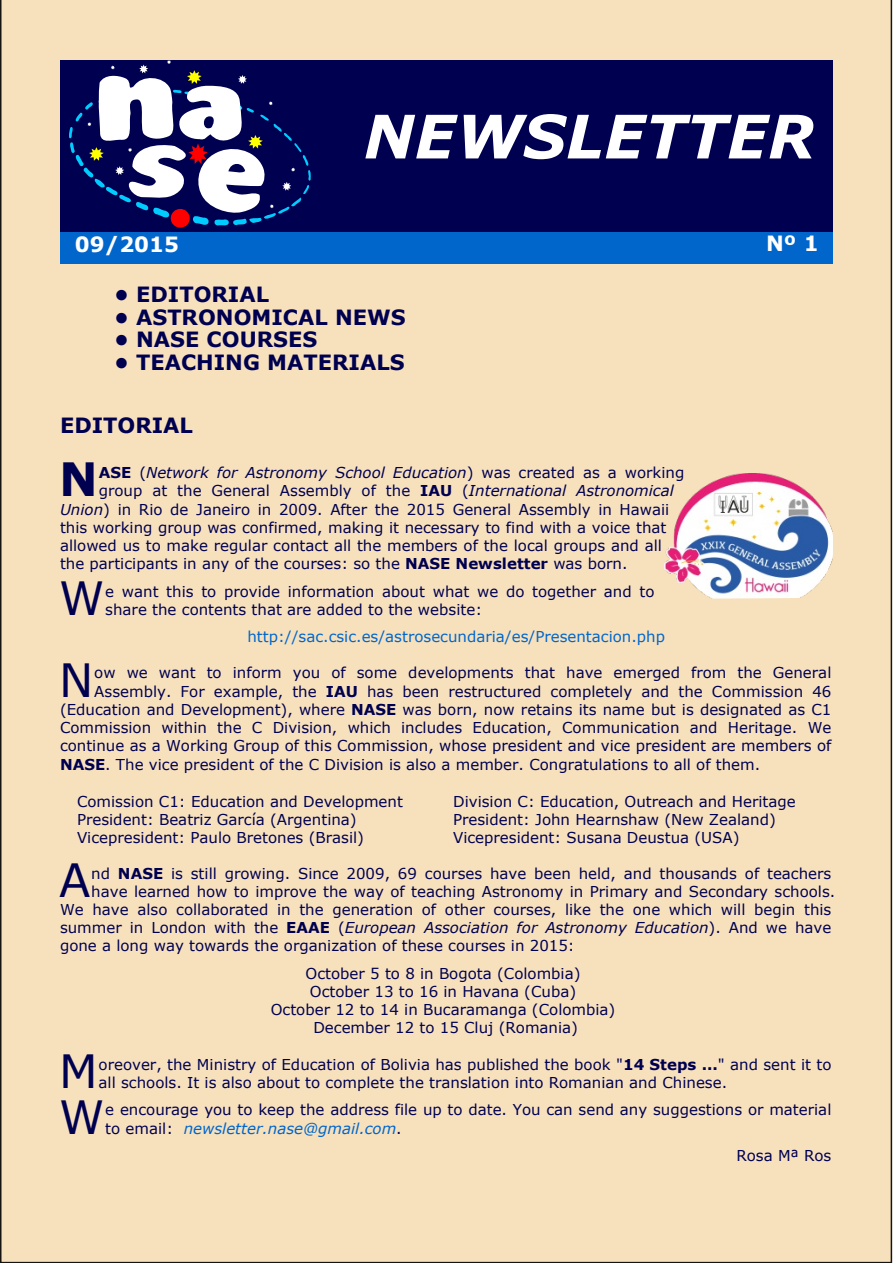
<style>
.page{position:relative;width:893px;height:1263px;background:#fff}
.page>*{position:absolute;margin:0;border:0;box-sizing:border-box;transform-origin:0 0}
.t1{font:italic 700 60px "Verdana";color:#fff}
.t2{font:45.75px "Verdana";color:#000050}
.t3{font:700 45.75px "Verdana";color:#000050}
.t4{font:700 21px "Verdana";color:#000050}
.t5{font:700 21px "Verdana";color:#fff}
.t6{font:15px/18.3px "Verdana";color:#000050}
.t7{font:italic 15px "Verdana";color:#000050}
.t8{font:15px "Verdana";color:#06c}
.s1{font-weight:700;font-style:normal}
.s2{font-style:normal}
.s3{font-weight:700}
.s4{font-style:italic}
.s5{font-style:italic;color:#06c}
</style>
<div class="page">
<div style="left:0;top:0;width:892px;height:1263px;background:#f7e1bd"></div>
<div style="left:60px;top:60px;width:773px;height:174px;background:#000050"></div>
<div style="left:60px;top:232px;width:773px;height:31px;background:#06c"></div>
<img style="left:665px;top:473px;width:168px;height:126px">
<svg style="left:69px;top:60px;width:242px;height:166px"></svg>
<div style="left:171px;top:209px;width:19px;height:19px;background:#f00;border-radius:50%"></div>
<h1 class="t1" style="left:364px;top:98px;width:453px">NEWSLETTER</h1>
<h3 class="t5" style="left:75px;top:231px;width:106px">09/2015</h3>
<h3 class="t5" style="left:766px;top:229px;width:54px">Nº 1</h3>
<h3 class="t4" style="left:114px;top:281px;width:157px">• EDITORIAL</h3>
<h3 class="t4" style="left:114px;top:304px;width:293px">• ASTRONOMICAL NEWS</h3>
<h3 class="t4" style="left:114px;top:326px;width:205px">• NASE COURSES</h3>
<h3 class="t4" style="left:114px;top:349px;width:292px">• TEACHING MATERIALS</h3>
<h3 class="t4" style="left:60px;top:411px;width:134px">EDITORIAL</h3>
<h2 class="t3" style="left:59px;top:450px;width:40px">N</h2>
<p class="t7" style="left:99px;top:463px;width:587px"><span class="s1">ASE</span> <span class="s2">(</span>Network for Astronomy School Education<span class="s2">) was created as a working</span></p>
<p class="t6" style="left:99px;top:481px;width:577px">group at the General Assembly of the <span class="s3">IAU</span> (<span class="s4">International Astronomical</span></p>
<p class="t6" style="left:60px;top:499px;width:611px"><span class="s4">Union</span>) in Rio de Janeiro in 2009. After the 2015 General Assembly in Hawaii</p>
<p class="t6" style="left:60px;top:518px;width:608px">this working group was confirmed, making it necessary to find with a voice that</p>
<p class="t6" style="left:60px;top:536px;width:603px">allowed us to make regular contact all the members of the local groups and all</p>
<p class="t6" style="left:60px;top:554px;width:569px">the participants in any of the courses: so the <span class="s3">NASE Newsletter</span> was born.</p>
<h2 class="t2" style="left:59px;top:569px;width:47px">W</h2>
<p class="t6" style="left:105px;top:581px;width:551px">e want this to provide information about what we do together and to share the contents that are added to the website:</p>
<p class="t8" style="left:247px;top:627px;width:419px">http://sac.csic.es/astrosecundaria/es/Presentacion.php</p>
<h2 class="t2" style="left:59px;top:651px;width:36px">N</h2>
<p class="t6" style="left:94px;top:663px;width:739px">ow we want to inform you of some developments that have emerged from the General</p>
<p class="t6" style="left:94px;top:681px;width:739px">Assembly. For example, the <span class="s3">IAU</span> has been restructured completely and the Commission 46</p>
<p class="t6" style="left:60px;top:700px;width:773px">(Education and Development), where <span class="s3">NASE</span> was born, now retains its name but is designated as C1</p>
<p class="t6" style="left:60px;top:718px;width:773px">Commission within the C Division, which includes Education, Communication and Heritage. We</p>
<p class="t6" style="left:60px;top:736px;width:773px">continue as a Working Group of this Commission, whose president and vice president are members of</p>
<p class="t6" style="left:60px;top:754px;width:702px"><span class="s3">NASE</span>. The vice president of the C Division is also a member. Congratulations to all of them.</p>
<p class="t6" style="left:77px;top:791px;width:327px">Comission C1: Education and Development<br>President: Beatriz García (Argentina)<br>Vicepresident: Paulo Bretones (Brasil)</p>
<p class="t6" style="left:453px;top:791px;width:344px">Division C: Education, Outreach and Heritage<br>President: John Hearnshaw (New Zealand)<br>Vicepresident: Susana Deustua (USA)</p>
<h2 class="t2" style="left:59px;top:851px;width:33px">A</h2>
<p class="t6" style="left:91px;top:863px;width:742px">nd <span class="s3">NASE</span> is still growing. Since 2009, 69 courses have been held, and thousands of teachers</p>
<p class="t6" style="left:91px;top:882px;width:745px">have learned how to improve the way of teaching Astronomy in Primary and Secondary schools.</p>
<p class="t6" style="left:60px;top:900px;width:773px">We have also collaborated in the generation of other courses, like the one which will begin this</p>
<p class="t7" style="left:60px;top:918px;width:773px"><span class="s2">summer in London with the</span> <span class="s1">EAAE</span> <span class="s2">(</span>European Association for Astronomy Education<span class="s2">). And we have</span></p>
<p class="t6" style="left:60px;top:936px;width:516px">gone a long way towards the organization of these courses in 2015:</p>
<p class="t6" style="left:271px;top:963px;width:346px;text-align:center">October 5 to 8 in Bogota (Colombia)<br>October 13 to 16 in Havana (Cuba)<br>October 12 to 14 in Bucaramanga (Colombia)<br>December 12 to 15 Cluj (Romania)</p>
<h2 class="t2" style="left:59px;top:1042px;width:40px">M</h2>
<p class="t6" style="left:99px;top:1055px;width:734px">oreover, the Ministry of Education of Bolivia has published the book "<span class="s3">14 Steps ...</span>" and sent it to all schools. It is also about to complete the translation into Romanian and Chinese.</p>
<h2 class="t2" style="left:59px;top:1087px;width:47px">W</h2>
<p class="t6" style="left:105px;top:1100px;width:728px">e encourage you to keep the address file up to date. You can send any suggestions or material to email: <span class="s5">newsletter.nase@gmail.com</span>.</p>
<p class="t6" style="left:736px;top:1146px;width:97px">Rosa Mª Ros</p>
</div>
